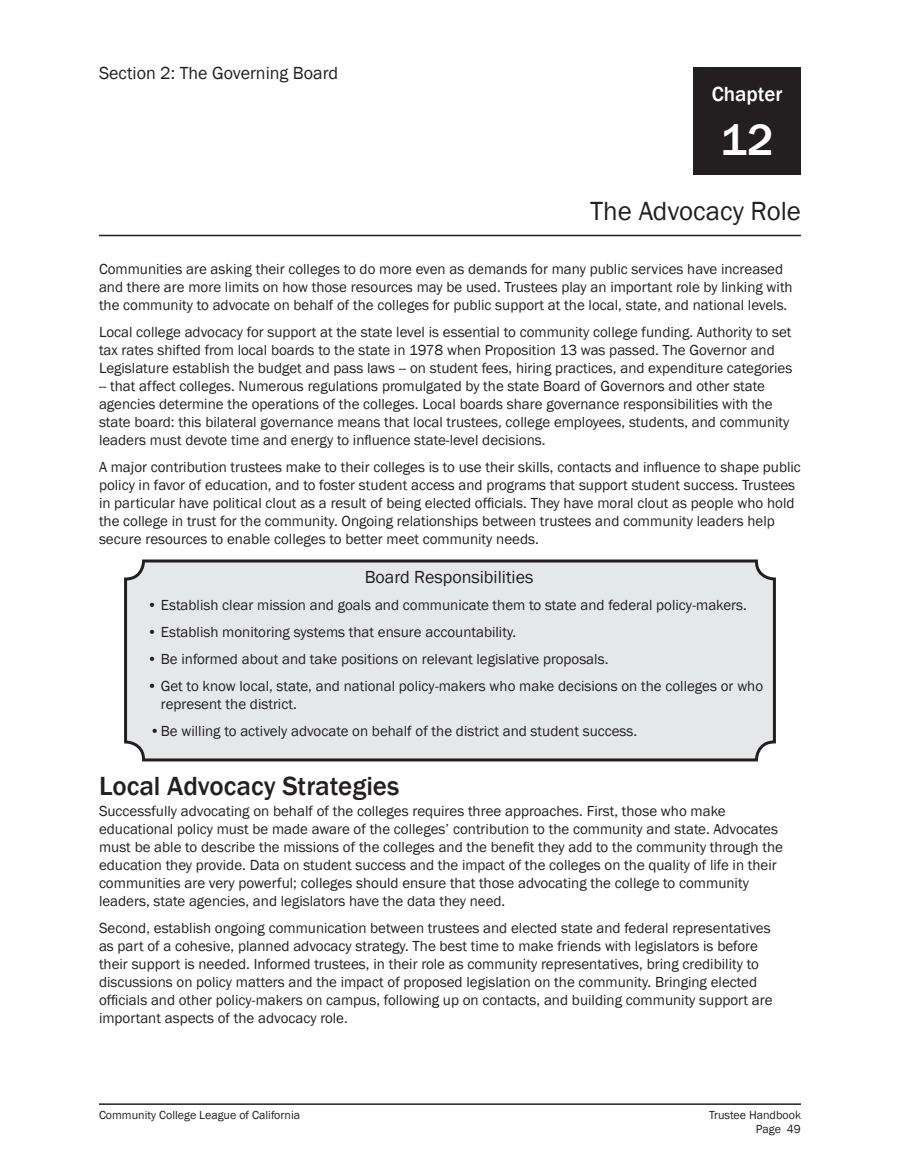
<style>
.page{position:relative;width:900px;height:1170px;background:#fff}
.page>*{position:absolute;margin:0;border:0;box-sizing:border-box;transform-origin:0 0}
.t1{font:500 45px "Franklin Gothic";color:#fff}
.Header1{font:500 27px "Franklin Gothic";color:#231f20}
.Section_Title{font:27px "Franklin Gothic";color:#231f20}
.t2{font:500 21px "Franklin Gothic";color:#fff}
.Section_Header{font:18px "Franklin Gothic";color:#231f20}
.InfoBox_Header{font:18px "Franklin Gothic";color:#231f20}
.t3{font:15px/18px "Franklin Gothic";color:#231f20}
.t4{font:12px/14.4px "Franklin Gothic";color:#231f20;text-align:right}
</style>
<div class="page">
<hr style="left:99px;top:1103px;width:702px;height:2px;background:#231f20">
<div style="left:693px;top:67px;width:108px;height:108px;background:#231f20"></div>
<hr style="left:99px;top:235px;width:702px;height:1px;background:#231f20">
<div style="left:126px;top:561px;width:648px;height:199px;background:#e6e7e9;border-radius:18px"></div>
<div style="left:124px;top:560px;width:652px;height:201px;border:3px solid #231f20;border-radius:18px"></div>
<p class="Section_Header" style="left:99px;top:62px;width:241px">Section 2: The Governing Board</p>
<p class="t2" style="left:712px;top:81px;width:72px">Chapter</p>
<p class="t1" style="left:720px;top:112px;width:55px">12</p>
<p class="Section_Title" style="left:590px;top:194px;width:212px">The Advocacy Role</p>
<p class="t3" style="left:99px;top:260px;width:695px">Communities are asking their colleges to do more even as demands for many public services have increased and there are more limits on how those resources may be used. Trustees play an important role by linking with the community to advocate on behalf of the colleges for public support at the local, state, and national levels.</p>
<p class="t3" style="left:99px;top:323px;width:695px">Local college advocacy for support at the state level is essential to community college funding. Authority to set tax rates shifted from local boards to the state in 1978 when Proposition 13 was passed. The Governor and Legislature establish the budget and pass laws -- on student fees, hiring practices, and expenditure categories -- that affect colleges. Numerous regulations promulgated by the state Board of Governors and other state agencies determine the operations of the colleges. Local boards share governance responsibilities with the state board: this bilateral governance means that local trustees, college employees, students, and community leaders must devote time and energy to influence state-level decisions.</p>
<p class="t3" style="left:99px;top:458px;width:703px">A major contribution trustees make to their colleges is to use their skills, contacts and influence to shape public policy in favor of education, and to foster student access and programs that support student success. Trustees in particular have political clout as a result of being elected officials. They have moral clout as people who hold the college in trust for the community. Ongoing relationships between trustees and community leaders help secure resources to enable colleges to better meet community needs.</p>
<p class="InfoBox_Header" style="left:365px;top:566px;width:170px">Board Responsibilities</p>
<p class="t3" style="left:147px;top:597px;width:601px">• Establish clear mission and goals and communicate them to state and federal policy-makers.</p>
<p class="t3" style="left:147px;top:624px;width:370px">• Establish monitoring systems that ensure accountability.</p>
<p class="t3" style="left:147px;top:651px;width:463px">• Be informed about and take positions on relevant legislative proposals.</p>
<p class="t3" style="left:161px;top:678px;width:604px;text-indent:-13px">• Get to know local, state, and national policy-makers who make decisions on the colleges or who represent the district.</p>
<p class="t3" style="left:150px;top:723px;width:489px">•Be willing to actively advocate on behalf of the district and student success.</p>
<p class="Header1" style="left:99px;top:770px;width:302px">Local Advocacy Strategies</p>
<p class="t3" style="left:99px;top:803px;width:686px">Successfully advocating on behalf of the colleges requires three approaches. First, those who make educational policy must be made aware of the colleges’ contribution to the community and state. Advocates must be able to describe the missions of the colleges and the benefit they add to the community through the education they provide. Data on student success and the impact of the colleges on the quality of life in their communities are very powerful; colleges should ensure that those advocating the college to community leaders, state agencies, and legislators have the data they need.</p>
<p class="t3" style="left:99px;top:920px;width:675px">Second, establish ongoing communication between trustees and elected state and federal representatives as part of a cohesive, planned advocacy strategy. The best time to make friends with legislators is before their support is needed. Informed trustees, in their role as community representatives, bring credibility to discussions on policy matters and the impact of proposed legislation on the community. Bringing elected officials and other policy-makers on campus, following up on contacts, and building community support are important aspects of the advocacy role.</p>
<p class="t4" style="left:99px;top:1108px;width:203px">Community College League of California</p>
<p class="t4" style="left:709px;top:1108px;width:93px">Trustee Handbook<br>Page 49</p>
</div>
